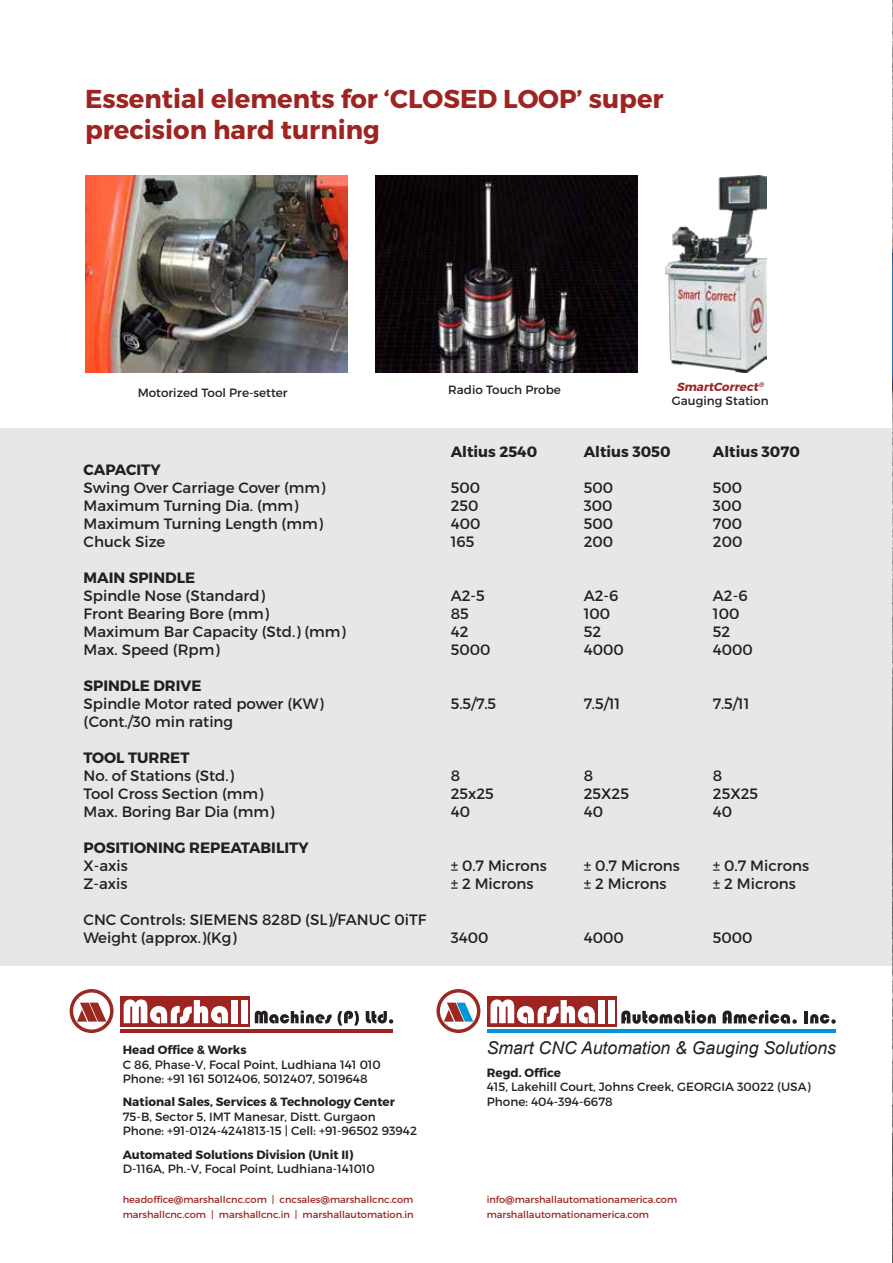
<style>
.page{position:relative;width:893px;height:1263px;background:#fff}
.page>*{position:absolute;margin:0;border:0;box-sizing:border-box;transform-origin:0 0}
.t1{font:700 25.8px/31px "Montserrat";color:#9d2421}
.t2{font:italic 17.7px "Arial";color:#231f20}
.t3{font:15px/18px "Montserrat";color:#231f20}
.t4{font:700 15px "Montserrat";color:#231f20}
.t5{font:12px/14.4px "Montserrat";color:#231f20}
.t6{font:700 12px "Montserrat";color:#231f20}
.t7{font:italic 700 11.85px "Montserrat";color:#9d2421}
.t8{font:9.75px/14.7px "Montserrat";color:#9d2421}
</style>
<div class="page">
<div style="left:0;top:428px;width:893px;height:537px;background:#e6e7e8"></div>
<img style="left:892px;top:537px;width:1px;height:726px">
<svg style="left:892px;top:0;width:1px;height:537px"></svg>
<svg style="left:255px;top:1010px;width:77px;height:13px"></svg>
<svg style="left:338px;top:1011px;width:21px;height:14px"></svg>
<svg style="left:366px;top:1011px;width:27px;height:12px"></svg>
<hr style="left:121px;top:1029px;width:272px;height:4px;background:#9d2421">
<svg style="left:70px;top:989px;width:44px;height:44px"></svg>
<div style="left:121px;top:996px;width:129px;height:30px;background:#9d2421"></div>
<svg style="left:124px;top:999px;width:104px;height:25px"></svg>
<div style="left:232px;top:1000px;width:6px;height:23px;background:#fff"></div>
<div style="left:241px;top:1000px;width:6px;height:23px;background:#fff"></div>
<hr style="left:487px;top:1029px;width:349px;height:4px;background:#0095da">
<svg style="left:436px;top:989px;width:44px;height:44px"></svg>
<div style="left:487px;top:996px;width:130px;height:30px;background:#9d2421"></div>
<svg style="left:490px;top:999px;width:105px;height:25px"></svg>
<div style="left:598px;top:1000px;width:7px;height:23px;background:#fff"></div>
<div style="left:608px;top:1000px;width:6px;height:23px;background:#fff"></div>
<svg style="left:621px;top:1010px;width:95px;height:14px"></svg>
<svg style="left:723px;top:1010px;width:74px;height:14px"></svg>
<hr style="left:804px;top:1011px;width:4px;height:12px;background:#231f20">
<svg style="left:810px;top:1014px;width:26px;height:10px"></svg>
<img style="left:85px;top:176px;width:262px;height:197px">
<img style="left:375px;top:176px;width:263px;height:197px">
<img style="left:666px;top:176px;width:100px;height:197px">
<h1 class="t1" style="left:85px;top:84px;width:580px">Essential elements for ‘CLOSED LOOP’ super precision hard turning</h1>
<p class="t5" style="left:138px;top:385px;width:151px">Motorized Tool Pre-setter</p>
<p class="t5" style="left:448px;top:383px;width:114px">Radio Touch Probe</p>
<p class="t7" style="left:676px;top:380px;width:90px">SmartCorrect<sup>®</sup></p>
<p class="t5" style="left:672px;top:394px;width:98px">Gauging Station</p>
<p class="t4" style="left:451px;top:443px;width:88px">Altius 2540</p>
<p class="t4" style="left:584px;top:443px;width:89px">Altius 3050</p>
<p class="t4" style="left:713px;top:443px;width:89px">Altius 3070</p>
<p class="t4" style="left:84px;top:461px;width:79px">CAPACITY</p>
<p class="t3" style="left:84px;top:479px;width:243px">Swing Over Carriage Cover (mm)</p>
<p class="t3" style="left:451px;top:479px;width:31px">500</p>
<p class="t3" style="left:584px;top:479px;width:31px">500</p>
<p class="t3" style="left:713px;top:479px;width:31px">500</p>
<p class="t3" style="left:84px;top:497px;width:216px">Maximum Turning Dia. (mm)</p>
<p class="t3" style="left:451px;top:497px;width:29px">250</p>
<p class="t3" style="left:584px;top:497px;width:30px">300</p>
<p class="t3" style="left:713px;top:497px;width:30px">300</p>
<p class="t3" style="left:84px;top:515px;width:241px">Maximum Turning Length (mm)</p>
<p class="t3" style="left:451px;top:515px;width:31px">400</p>
<p class="t3" style="left:584px;top:515px;width:31px">500</p>
<p class="t3" style="left:713px;top:515px;width:31px">700</p>
<p class="t3" style="left:84px;top:533px;width:83px">Chuck Size</p>
<p class="t3" style="left:451px;top:533px;width:25px">165</p>
<p class="t3" style="left:584px;top:533px;width:31px">200</p>
<p class="t3" style="left:713px;top:533px;width:31px">200</p>
<p class="t4" style="left:84px;top:569px;width:113px">MAIN SPINDLE</p>
<p class="t3" style="left:84px;top:587px;width:183px">Spindle Nose (Standard)</p>
<p class="t3" style="left:451px;top:587px;width:36px">A2-5</p>
<p class="t3" style="left:584px;top:587px;width:36px">A2-6</p>
<p class="t3" style="left:713px;top:587px;width:36px">A2-6</p>
<p class="t3" style="left:84px;top:605px;width:187px">Front Bearing Bore (mm)</p>
<p class="t3" style="left:451px;top:605px;width:20px">85</p>
<p class="t3" style="left:584px;top:605px;width:28px">100</p>
<p class="t3" style="left:713px;top:605px;width:28px">100</p>
<p class="t3" style="left:84px;top:623px;width:264px">Maximum Bar Capacity (Std.) (mm)</p>
<p class="t3" style="left:451px;top:623px;width:19px">42</p>
<p class="t3" style="left:584px;top:623px;width:19px">52</p>
<p class="t3" style="left:713px;top:623px;width:19px">52</p>
<p class="t3" style="left:84px;top:641px;width:138px">Max. Speed (Rpm)</p>
<p class="t3" style="left:451px;top:641px;width:41px">5000</p>
<p class="t3" style="left:584px;top:641px;width:42px">4000</p>
<p class="t3" style="left:713px;top:641px;width:42px">4000</p>
<p class="t4" style="left:84px;top:677px;width:120px">SPINDLE DRIVE</p>
<p class="t3" style="left:84px;top:695px;width:242px">Spindle Motor rated power (KW)</p>
<p class="t3" style="left:451px;top:695px;width:47px">5.5/7.5</p>
<p class="t3" style="left:584px;top:695px;width:38px">7.5/11</p>
<p class="t3" style="left:713px;top:695px;width:38px">7.5/11</p>
<p class="t3" style="left:84px;top:713px;width:151px">(Cont./30 min rating</p>
<p class="t4" style="left:84px;top:749px;width:107px">TOOL TURRET</p>
<p class="t3" style="left:84px;top:767px;width:152px">No. of Stations (Std.)</p>
<p class="t3" style="left:451px;top:767px;width:11px">8</p>
<p class="t3" style="left:584px;top:767px;width:11px">8</p>
<p class="t3" style="left:713px;top:767px;width:11px">8</p>
<p class="t3" style="left:84px;top:785px;width:181px">Tool Cross Section (mm)</p>
<p class="t3" style="left:451px;top:785px;width:45px">25x25</p>
<p class="t3" style="left:584px;top:785px;width:47px">25X25</p>
<p class="t3" style="left:713px;top:785px;width:47px">25X25</p>
<p class="t3" style="left:84px;top:803px;width:192px">Max. Boring Bar Dia (mm)</p>
<p class="t3" style="left:451px;top:803px;width:21px">40</p>
<p class="t3" style="left:584px;top:803px;width:21px">40</p>
<p class="t3" style="left:713px;top:803px;width:21px">40</p>
<p class="t4" style="left:84px;top:839px;width:227px">POSITIONING REPEATABILITY</p>
<p class="t3" style="left:84px;top:857px;width:46px">X-axis</p>
<p class="t3" style="left:451px;top:857px;width:98px">± 0.7 Microns</p>
<p class="t3" style="left:584px;top:857px;width:98px">± 0.7 Microns</p>
<p class="t3" style="left:713px;top:857px;width:98px">± 0.7 Microns</p>
<p class="t3" style="left:84px;top:875px;width:45px">Z-axis</p>
<p class="t3" style="left:451px;top:875px;width:84px">± 2 Microns</p>
<p class="t3" style="left:584px;top:875px;width:84px">± 2 Microns</p>
<p class="t3" style="left:713px;top:875px;width:84px">± 2 Microns</p>
<p class="t3" style="left:84px;top:911px;width:344px">CNC Controls: SIEMENS 828D (SL)/FANUC 0iTF<br>Weight (approx.)(Kg)</p>
<p class="t3" style="left:451px;top:929px;width:39px">3400</p>
<p class="t3" style="left:584px;top:929px;width:42px">4000</p>
<p class="t3" style="left:713px;top:929px;width:41px">5000</p>
<p class="t6" style="left:123px;top:1042px;width:125px">Head Office &amp; Works</p>
<p class="t5" style="left:123px;top:1057px;width:260px">C 86, Phase-V, Focal Point, Ludhiana 141 010<br>Phone: +91 161 5012406, 5012407, 5019648</p>
<p class="t6" style="left:123px;top:1095px;width:274px">National Sales, Services &amp; Technology Center</p>
<p class="t5" style="left:123px;top:1109px;width:296px">75-B, Sector 5, IMT Manesar, Distt. Gurgaon<br>Phone: +91-0124-4241813-15 | Cell: +91-96502 93942</p>
<p class="t6" style="left:123px;top:1147px;width:232px">Automated Solutions Division (Unit II)</p>
<p class="t5" style="left:123px;top:1161px;width:254px">D-116A, Ph.-V, Focal Point, Ludhiana-141010</p>
<p class="t8" style="left:123px;top:1192px;width:292px">headoffice@marshallcnc.com | cncsales@marshallcnc.com marshallcnc.com | marshallcnc.in | marshallautomation.in</p>
<p class="t2" style="left:487px;top:1037px;width:351px">Smart CNC Automation &amp; Gauging Solutions</p>
<p class="t6" style="left:487px;top:1065px;width:76px">Regd. Office</p>
<p class="t5" style="left:487px;top:1080px;width:325px">415, Lakehill Court, Johns Creek, GEORGIA 30022 (USA)<br>Phone: 404-394-6678</p>
<p class="t8" style="left:487px;top:1192px;width:192px">info@marshallautomationamerica.com marshallautomationamerica.com</p>
</div>
